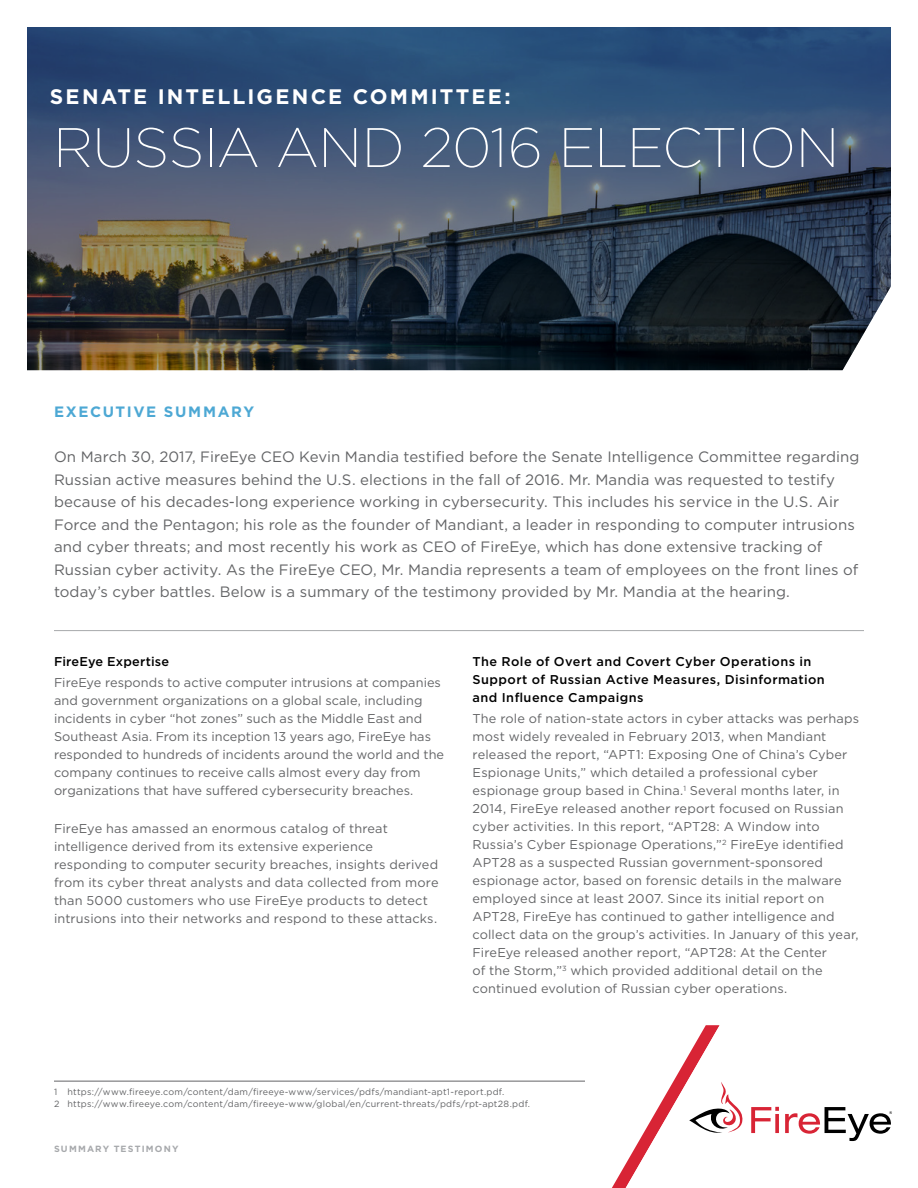
<style>
.page{position:relative;width:918px;height:1188px;background:#fff}
.page>*{position:absolute;margin:0;border:0;box-sizing:border-box;transform-origin:0 0}
.t1{font:200 55.5px "Gotham";letter-spacing:-.01em;color:#fff}
.t2{font:700 21px "Gotham";letter-spacing:.105em;color:#fff}
.t3{font:15px/22.5px "Gotham";letter-spacing:.005em;color:#636466}
.t4{font:700 15px "Gotham";letter-spacing:.11em;color:#4da8d4}
.t5{font:12.75px/18px "Gotham";letter-spacing:.01em;color:#636466}
.t6{font:500 12.75px/18px "Gotham";letter-spacing:.035em;color:#000}
.t7{font:500 12.75px "Gotham";letter-spacing:.01em;color:#000}
.t8{font:9px/12px "Gotham";letter-spacing:.025em;color:#636466}
.t9{font:700 9px "Gotham";letter-spacing:.13em;color:#a7a9ac}
</style>
<div class="page">
<svg style="left:751px;top:1107px;width:28px;height:26px"></svg>
<svg style="left:612px;top:1025px;width:131px;height:163px"></svg>
<svg style="left:785px;top:1107px;width:107px;height:34px"></svg>
<svg style="left:27px;top:27px;width:864px;height:343px;background:#35465b"></svg>
<hr style="left:54px;top:1081px;width:531px;height:1px;background:#636466">
<hr style="left:54px;top:630px;width:810px;height:1px;background:#a7a9ac">
<h2 class="t2" style="left:50px;top:82px;width:462px">SENATE INTELLIGENCE COMMITTEE:</h2>
<h1 class="t1" style="left:53px;top:113px;width:788px">RUSSIA AND 2016 ELECTION</h1>
<p class="t4" style="left:54px;top:402px;width:202px">EXECUTIVE SUMMARY</p>
<p class="t3" style="left:54px;top:445px;width:807px">On March 30, 2017, FireEye CEO Kevin Mandia testified before the Senate Intelligence Committee regarding Russian active measures behind the U.S. elections in the fall of 2016. Mr. Mandia was requested to testify because of his decades-long experience working in cybersecurity. This includes his service in the U.S. Air Force and the Pentagon; his role as the founder of Mandiant, a leader in responding to computer intrusions and cyber threats; and most recently his work as CEO of FireEye, which has done extensive tracking of Russian cyber activity. As the FireEye CEO, Mr. Mandia represents a team of employees on the front lines of today’s cyber battles. Below is a summary of the testimony provided by Mr. Mandia at the hearing.</p>
<p class="t7" style="left:54px;top:653px;width:117px">FireEye Expertise</p>
<p class="t5" style="left:54px;top:673px;width:392px">FireEye responds to active computer intrusions at companies and government organizations on a global scale, including incidents in cyber “hot zones” such as the Middle East and Southeast Asia. From its inception 13 years ago, FireEye has responded to hundreds of incidents around the world and the company continues to receive calls almost every day from organizations that have suffered cybersecurity breaches.</p>
<p class="t5" style="left:54px;top:819px;width:386px">FireEye has amassed an enormous catalog of threat intelligence derived from its extensive experience responding to computer security breaches, insights derived from its cyber threat analysts and data collected from more than 5000 customers who use FireEye products to detect intrusions into their networks and respond to these attacks.</p>
<p class="t6" style="left:472px;top:652px;width:354px">The Role of Overt and Covert Cyber Operations in<br>Support of Russian Active Measures, Disinformation and Influence Campaigns</p>
<p class="t5" style="left:472px;top:709px;width:388px">The role of nation-state actors in cyber attacks was perhaps most widely revealed in February 2013, when Mandiant released the report, “APT1: Exposing One of China’s Cyber Espionage Units,” which detailed a professional cyber espionage group based in China.<sup>1</sup> Several months later, in 2014, FireEye released another report focused on Russian cyber activities. In this report, “APT28: A Window into Russia’s Cyber Espionage Operations,”<sup>2</sup> FireEye identified APT28 as a suspected Russian government-sponsored espionage actor, based on forensic details in the malware employed since at least 2007. Since its initial report on APT28, FireEye has continued to gather intelligence and collect data on the group’s activities. In January of this year, FireEye released another report, “APT28: At the Center<br>of the Storm,”<sup>3</sup> which provided additional detail on the continued evolution of Russian cyber operations.</p>
<p class="t8" style="left:54px;top:1086px;width:478px">1 https://www.fireeye.com/content/dam/fireeye-www/services/pdfs/mandiant-apt1-report.pdf.<br>2 https://www.fireeye.com/content/dam/fireeye-www/global/en/current-threats/pdfs/rpt-apt28.pdf.</p>
<p class="t9" style="left:54px;top:1143px;width:126px">SUMMARY TESTIMONY</p>
</div>
